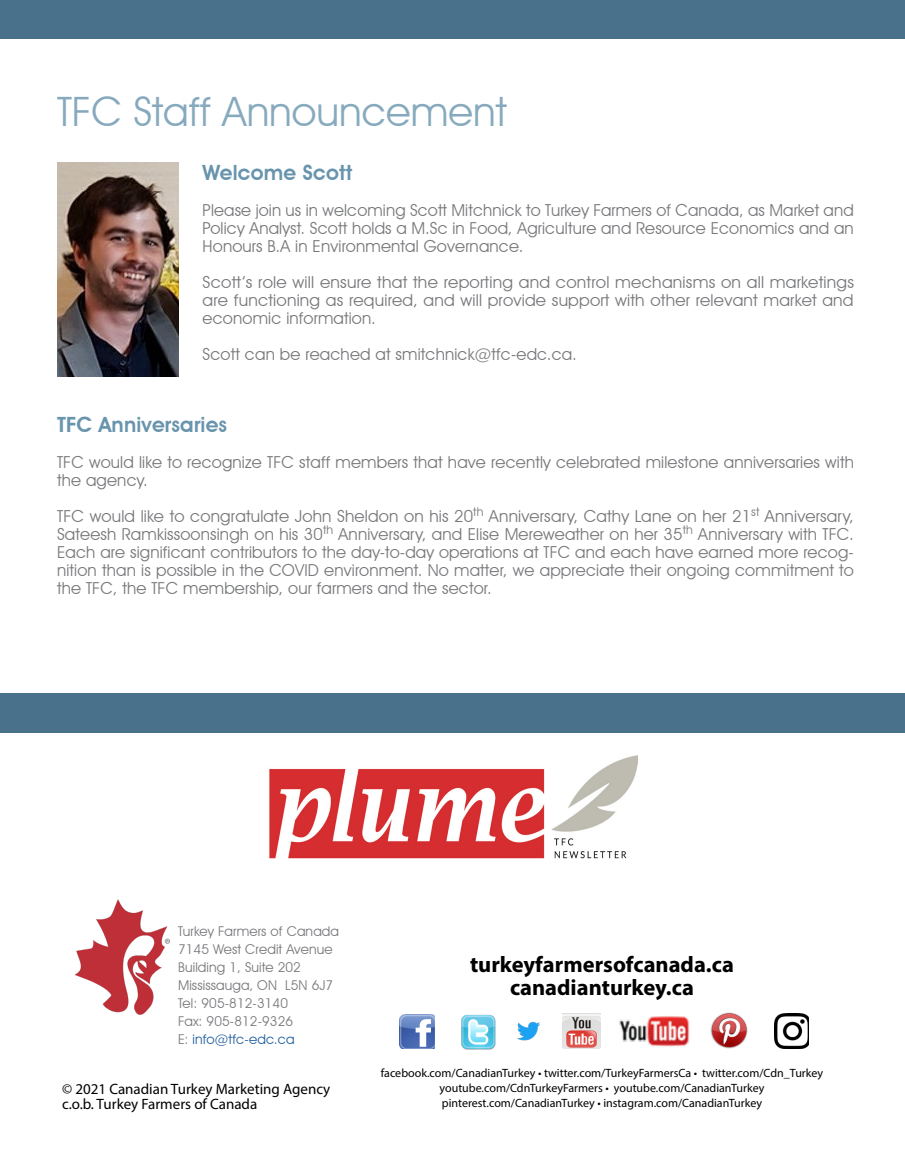
<style>
.page{position:relative;width:905px;height:1175px;background:#fff}
.page>*{position:absolute;margin:0;border:0;box-sizing:border-box;transform-origin:0 0}
.t1{font:40.5px "Avant Garde IT Cby BT";color:#6894ad}
.t2{font:700 22.5px/22.5px "Myriad Pro";color:#000;text-align:center}
.t3{font:600 21px "Avant Garde IT Cby BT";letter-spacing:.01em;color:#6894ad}
.t4{font:16.5px/18px "Avant Garde IT Cby BT";letter-spacing:.01em;color:#77787b;text-align:justify}
.t5{font:15px/15px "Myriad Pro";color:#000}
.t6{font:13.5px/18px "Avant Garde IT Cby BT";letter-spacing:.01em;color:#77787b}
.t7{font:12px/15px "Myriad Pro";color:#000;text-align:center}
.s1{color:#215e9e}
</style>
<div class="page">
<div style="left:0;top:693px;width:904px;height:39px;background:#4a718b"></div>
<div style="left:0;top:0;width:904px;height:39px;background:#4a718b"></div>
<img style="left:74px;top:899px;width:96px;height:116px">
<img style="left:400px;top:1014px;width:35px;height:34px">
<img style="left:461px;top:1014px;width:34px;height:35px">
<img style="left:517px;top:1021px;width:23px;height:20px">
<img style="left:562px;top:1013px;width:38px;height:35px">
<img style="left:710px;top:1012px;width:38px;height:36px">
<img style="left:774px;top:1013px;width:34px;height:35px">
<img style="left:619px;top:1016px;width:71px;height:31px">
<img style="left:57px;top:162px;width:121px;height:214px">
<img style="left:269px;top:755px;width:368px;height:104px">
<h1 class="t1" style="left:57px;top:87px;width:451px">TFC Staff Announcement</h1>
<p class="t3" style="left:202px;top:160px;width:151px">Welcome Scott</p>
<p class="t4" style="left:202px;top:201px;width:652px">Please join us in welcoming Scott Mitchnick to Turkey Farmers of Canada, as Market and Policy Analyst. Scott holds a M.Sc in Food, Agriculture and Resource Economics and an Honours B.A in Environmental Governance.</p>
<p class="t4" style="left:202px;top:273px;width:653px">Scott’s role will ensure that the reporting and control mechanisms on all marketings are functioning as required, and will provide support with other relevant market and economic information.</p>
<p class="t4" style="left:202px;top:345px;width:375px">Scott can be reached at smitchnick@tfc-edc.ca.</p>
<p class="t3" style="left:57px;top:412px;width:172px">TFC Anniversaries</p>
<p class="t4" style="left:57px;top:453px;width:798px">TFC would like to recognize TFC staff members that have recently celebrated milestone anniversaries with the agency.</p>
<p class="t4" style="left:57px;top:507px;width:798px">TFC would like to congratulate John Sheldon on his 20<sup>th</sup> Anniversary, Cathy Lane on her 21<sup>st</sup> Anniversary, Sateesh Ramkissoonsingh on his 30<sup>th</sup> Anniversary, and Elise Mereweather on her 35<sup>th</sup> Anniversary with TFC.<br>Each are significant contributors to the day-to-day operations at TFC and each have earned more recog&shy;nition than is possible in the COVID environment. No matter, we appreciate their ongoing commitment to the TFC, the TFC membership, our farmers and the sector.</p>
<p class="t6" style="left:178px;top:922px;width:162px">Turkey Farmers of Canada<br>7145 West Credit Avenue<br>Building 1, Suite 202<br>Mississauga, ON L5N 6J7<br>Tel: 905-812-3140<br>Fax: 905-812-9326<br>E: <span class="s1">info@tfc-edc.ca</span></p>
<p class="t5" style="left:62px;top:1080px;width:270px">© 2021 Canadian Turkey Marketing Agency c.o.b. Turkey Farmers of Canada</p>
<h2 class="t2" style="left:470px;top:952px;width:265px">turkeyfarmersofcanada.ca canadianturkey.ca</h2>
<p class="t7" style="left:381px;top:1065px;width:444px">facebook.com/CanadianTurkey • twitter.com/TurkeyFarmersCa • twitter.com/Cdn_Turkey youtube.com/CdnTurkeyFarmers • youtube.com/CanadianTurkey pinterest.com/CanadianTurkey • instagram.com/CanadianTurkey</p>
</div>
